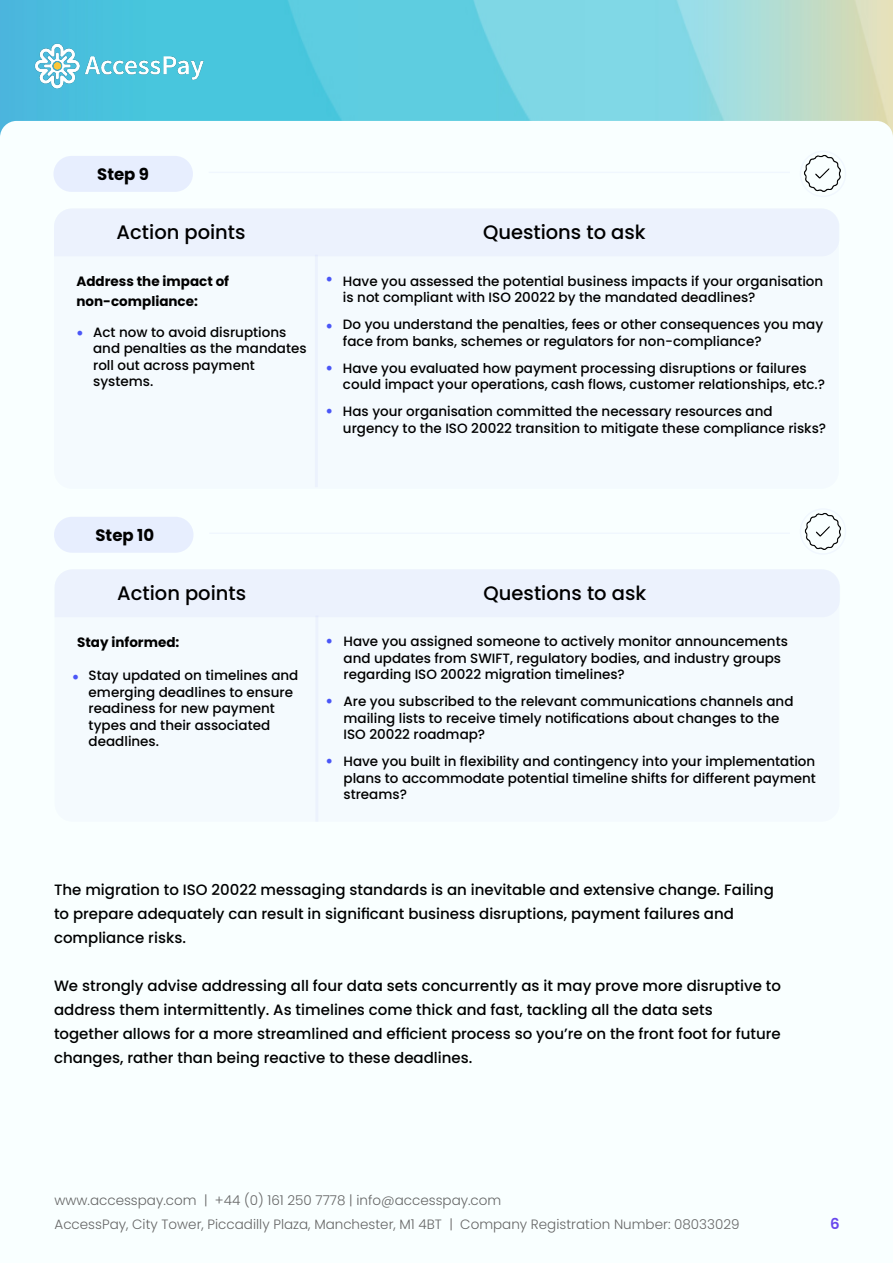
<style>
.page{position:relative;width:893px;height:1263px;background:#fff}
.page>*{position:absolute;margin:0;border:0;box-sizing:border-box;transform-origin:0 0}
.t1{font:500 19.5px "Poppins";color:#000}
.t2{font:18px "Minion Pro";color:#4a56f7}
.t3{font:700 16.5px "Poppins";color:#000}
.t4{font:500 15px/24px "Poppins";color:#000}
.t5{font:600 15px "Poppins";color:#6847ed}
.t6{font:500 13.5px/16.5px "Poppins";color:#000}
.t7{font:300 13.5px/24px "Poppins";color:#666}
.t8{font:700 13.5px/19.5px "Poppins";color:#000}
</style>
<div class="page">
<img style="left:0;top:0;width:893px;height:121px">
<img style="left:22px;top:11px;width:192px;height:110px">
<hr style="left:209px;top:172px;width:581px;height:1px;background:#4a56f7">
<div style="left:56px;top:210px;width:781px;height:277px;background:#f4fafe;border-radius:16px"></div>
<div style="left:54px;top:208px;width:785px;height:281px;border:3px solid #4a56f7;border-radius:16px"></div>
<svg style="left:54px;top:208px;width:786px;height:50px"></svg>
<div style="left:55px;top:157px;width:136px;height:33px;background:#e7eefe;border-radius:16px"></div>
<div style="left:53px;top:156px;width:140px;height:36px;border:3px solid #4a56f7;border-radius:16px"></div>
<hr style="left:315px;top:255px;width:3px;height:232px;background:#4a56f7">
<hr style="left:209px;top:532px;width:581px;height:2px;background:#4a56f7">
<div style="left:56px;top:571px;width:782px;height:249px;background:#f4fafe;border-radius:16px"></div>
<div style="left:55px;top:569px;width:784px;height:253px;border:3px solid #4a56f7;border-radius:16px"></div>
<svg style="left:54px;top:569px;width:786px;height:50px"></svg>
<div style="left:56px;top:518px;width:136px;height:33px;background:#e7eefe;border-radius:16px"></div>
<div style="left:54px;top:517px;width:140px;height:36px;border:3px solid #4a56f7;border-radius:16px"></div>
<hr style="left:315px;top:615px;width:3px;height:207px;background:#4a56f7">
<div style="left:800px;top:151px;width:46px;height:46px;border:2px solid #4a56f7;border-radius:50%"></div>
<div style="left:800px;top:508px;width:46px;height:47px;border:2px solid #4a56f7;border-radius:50%"></div>
<img style="left:802px;top:153px;width:42px;height:42px">
<img style="left:802px;top:510px;width:42px;height:42px">
<p class="t3" style="left:97px;top:164px;width:53px">Step 9</p>
<h1 class="t1" style="left:117px;top:221px;width:130px">Action points</h1>
<h1 class="t1" style="left:483px;top:221px;width:164px">Questions to ask</h1>
<p class="t8" style="left:77px;top:272px;width:154px">Address the impact of non-compliance:</p>
<h2 class="t2" style="left:77px;top:319px;width:9px">•</h2>
<p class="t6" style="left:93px;top:324px;width:215px">Act now to avoid disruptions and penalties as the mandates roll out across payment systems.</p>
<h2 class="t2" style="left:326px;top:265px;width:9px">•</h2>
<h2 class="t2" style="left:326px;top:312px;width:9px">•</h2>
<h2 class="t2" style="left:326px;top:354px;width:9px">•</h2>
<h2 class="t2" style="left:326px;top:397px;width:9px">•</h2>
<p class="t6" style="left:343px;top:273px;width:482px">Have you assessed the potential business impacts if your organisation is not compliant with ISO 20022 by the mandated deadlines?</p>
<p class="t6" style="left:343px;top:316px;width:482px">Do you understand the penalties, fees or other consequences you may face from banks, schemes or regulators for non-compliance?</p>
<p class="t6" style="left:343px;top:360px;width:483px">Have you evaluated how payment processing disruptions or failures could impact your operations, cash flows, customer relationships, etc.?</p>
<p class="t6" style="left:343px;top:403px;width:485px">Has your organisation committed the necessary resources and urgency to the ISO 20022 transition to mitigate these compliance risks?</p>
<p class="t3" style="left:95px;top:525px;width:60px">Step 10</p>
<h1 class="t1" style="left:117px;top:582px;width:130px">Action points</h1>
<h1 class="t1" style="left:484px;top:582px;width:164px">Questions to ask</h1>
<p class="t6" style="left:344px;top:633px;width:446px">Have you assigned someone to actively monitor announcements and updates from SWIFT, regulatory bodies, and industry groups regarding ISO 20022 migration timelines?</p>
<p class="t6" style="left:344px;top:693px;width:451px">Are you subscribed to the relevant communications channels and mailing lists to receive timely notifications about changes to the<br>ISO 20022 roadmap?</p>
<p class="t6" style="left:344px;top:753px;width:474px;text-align:justify">Have you built in flexibility and contingency into your implementation plans to accommodate potential timeline shifts for different payment streams?</p>
<p class="t8" style="left:77px;top:632px;width:104px">Stay informed:</p>
<p class="t6" style="left:89px;top:667px;width:211px">Stay updated on timelines and emerging deadlines to ensure readiness for new payment types and their associated deadlines.</p>
<h2 class="t2" style="left:326px;top:627px;width:9px">•</h2>
<h2 class="t2" style="left:72px;top:663px;width:9px">•</h2>
<h2 class="t2" style="left:326px;top:687px;width:9px">•</h2>
<h2 class="t2" style="left:326px;top:747px;width:9px">•</h2>
<p class="t4" style="left:54px;top:878px;width:721px">The migration to ISO 20022 messaging standards is an inevitable and extensive change. Failing to prepare adequately can result in significant business disruptions, payment failures and compliance risks.</p>
<p class="t4" style="left:54px;top:974px;width:728px">We strongly advise addressing all four data sets concurrently as it may prove more disruptive to address them intermittently. As timelines come thick and fast, tackling all the data sets together allows for a more streamlined and efficient process so you’re on the front foot for future changes, rather than being reactive to these deadlines.</p>
<p class="t7" style="left:55px;top:1188px;width:686px">www.accesspay.com | +44 (0) 161 250 7778 | info@accesspay.com<br>AccessPay, City Tower, Piccadilly Plaza, Manchester, M1 4BT | Company Registration Number: 08033029</p>
<p class="t5" style="left:830px;top:1215px;width:11px">6</p>
</div>
